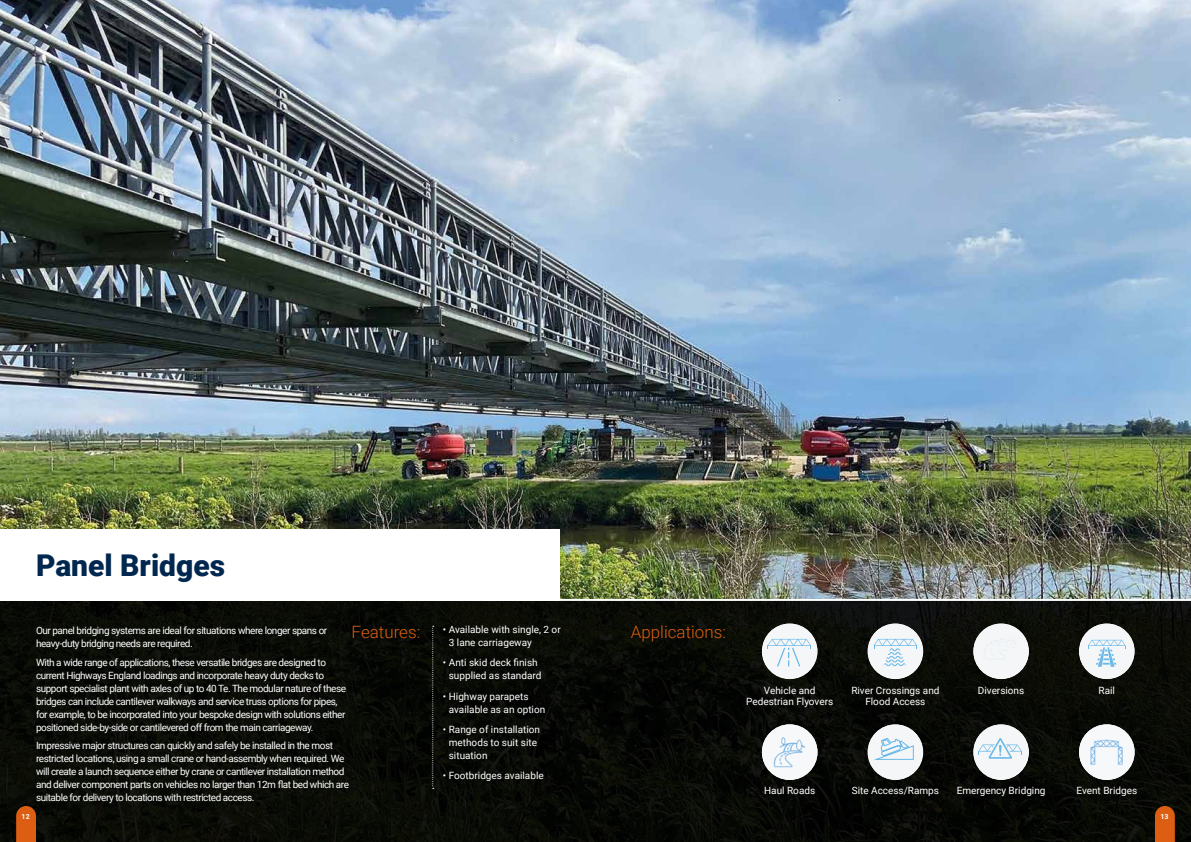
<style>
.page{position:relative;width:1191px;height:842px;background:#fff}
.page>*{position:absolute;margin:0;border:0;box-sizing:border-box;transform-origin:0 0}
.t1{font:900 30px "Roboto";color:#00274f}
.t2{font:300 17px "Roboto";color:#db5e12}
.t3{font:10px/13px "Roboto";letter-spacing:-.045em;color:#fff}
.t4{font:10px/13px "Roboto";color:#fff}
.t5{font:700 7px "Roboto";color:#fff}
</style>
<div class="page">
<img style="left:0;top:0;width:1191px;height:599px">
<div style="left:0;top:600px;width:1191px;height:242px;background:#090b05"></div>
<div style="left:0;top:529px;width:559px;height:71px;background:#fff"></div>
<hr style="left:0;top:599px;width:1191px;height:2px;background:#fff">
<svg style="left:16px;top:806px;width:20px;height:36px"></svg>
<svg style="left:1155px;top:806px;width:19px;height:36px"></svg>
<svg style="left:432px;top:626px;width:2px;height:163px"></svg>
<div style="left:1079px;top:623px;width:55px;height:56px;background:#f5f6f7;border-radius:50%"></div>
<svg style="left:1088px;top:640px;width:38px;height:27px"></svg>
<img style="left:1079px;top:724px;width:55px;height:56px;border-radius:28px">
<div style="left:867px;top:623px;width:56px;height:56px;background:#f5f6f7;border-radius:50%"></div>
<svg style="left:873px;top:639px;width:44px;height:27px"></svg>
<div style="left:867px;top:724px;width:56px;height:56px;background:#f5f6f7;border-radius:50%"></div>
<svg style="left:874px;top:738px;width:40px;height:22px"></svg>
<div style="left:973px;top:623px;width:56px;height:56px;background:#f5f6f7;border-radius:50%"></div>
<svg style="left:984px;top:639px;width:32px;height:20px"></svg>
<div style="left:973px;top:724px;width:56px;height:56px;background:#f5f6f7;border-radius:50%"></div>
<svg style="left:978px;top:735px;width:44px;height:24px"></svg>
<div style="left:762px;top:623px;width:55px;height:56px;background:#f5f6f7;border-radius:50%"></div>
<svg style="left:767px;top:639px;width:44px;height:27px"></svg>
<img style="left:762px;top:724px;width:55px;height:56px;border-radius:28px">
<h1 class="t1" style="left:36px;top:545px;width:191px">Panel Bridges</h1>
<h2 class="t2" style="left:351px;top:620px;width:70px">Features:</h2>
<p class="t4" style="left:449px;top:623px;width:113px;text-indent:-6px">• Available with single, 2 or<br>3 lane carriageway</p>
<p class="t4" style="left:443px;top:656px;width:100px;text-align:center">• Anti skid deck finish supplied as standard</p>
<p class="t4" style="left:449px;top:689px;width:98px;text-indent:-6px">• Highway parapets available as an option</p>
<p class="t4" style="left:449px;top:722px;width:93px;text-indent:-6px">• Range of installation methods to suit site situation</p>
<p class="t4" style="left:443px;top:768px;width:102px">• Footbridges available</p>
<p class="t3" style="left:36px;top:624px;width:293px">Our panel bridging systems are ideal for situations where longer spans or heavy-duty bridging needs are required.</p>
<p class="t3" style="left:36px;top:655px;width:311px">With a wide range of applications, these versatile bridges are designed to current Highways England loadings and incorporate heavy duty decks to support specialist plant with axles of up to 40 Te. The modular nature of these bridges can include cantilever walkways and service truss options for pipes, for example, to be incorporated into your bespoke design with solutions either positioned side-by-side or cantilevered off from the main carriageway.</p>
<p class="t3" style="left:36px;top:739px;width:314px">Impressive major structures can quickly and safely be installed in the most restricted locations, using a small crane or hand-assembly when required. We will create a launch sequence either by crane or cantilever installation method and deliver component parts on vehicles no larger than 12m flat bed which are suitable for delivery to locations with restricted access.</p>
<h2 class="t2" style="left:630px;top:620px;width:97px">Applications:</h2>
<p class="t4" style="left:746px;top:684px;width:89px;line-height:11px;text-align:center">Vehicle and<br>Pedestrian Flyovers</p>
<p class="t4" style="left:851px;top:684px;width:90px;line-height:11px;text-align:center">River Crossings and<br>Flood Access</p>
<p class="t4" style="left:978px;top:683px;width:48px">Diversions</p>
<p class="t4" style="left:764px;top:784px;width:53px">Haul Roads</p>
<p class="t4" style="left:851px;top:784px;width:89px">Site Access/Ramps</p>
<p class="t4" style="left:956px;top:784px;width:90px">Emergency Bridging</p>
<p class="t3" style="left:1098px;top:683px;width:18px">Rail</p>
<p class="t4" style="left:1076px;top:784px;width:62px">Event Bridges</p>
<p class="t5" style="left:22px;top:811px;width:10px">12</p>
<p class="t5" style="left:1160px;top:811px;width:10px">13</p>
</div>
